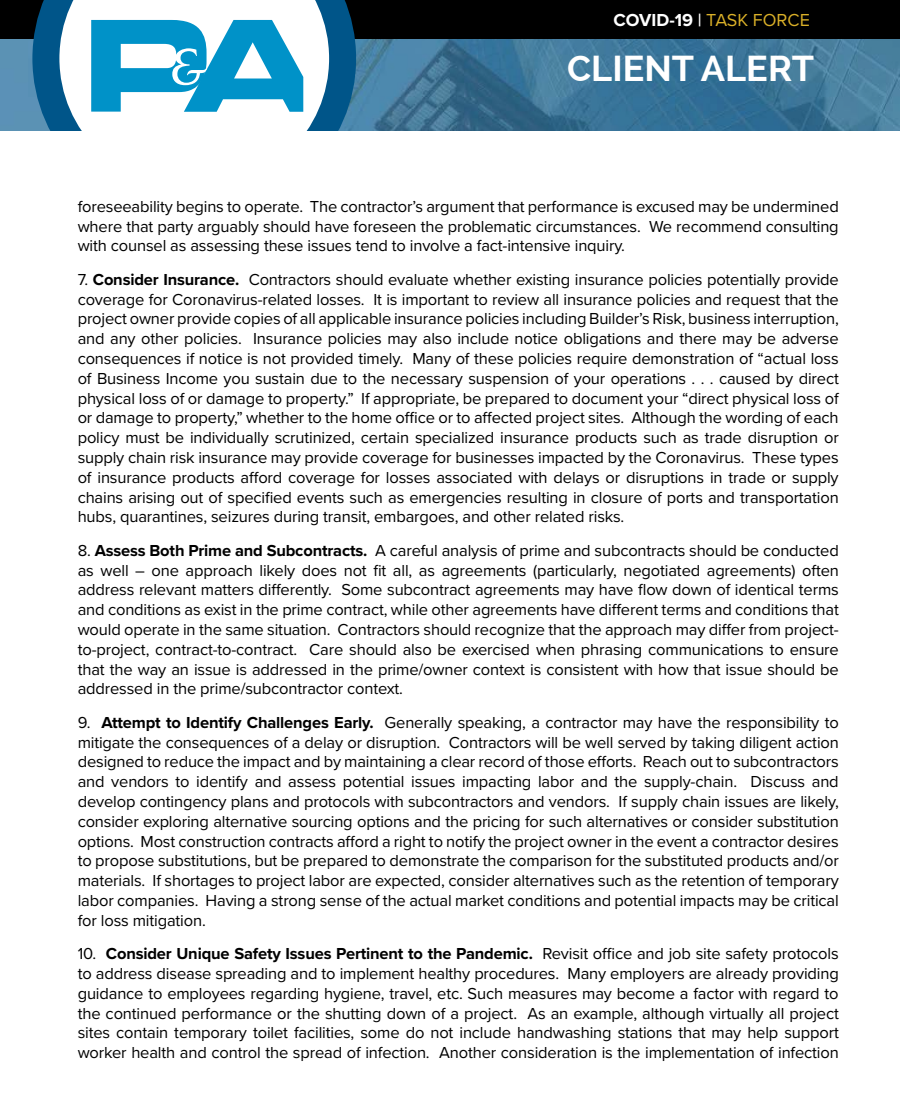
<style>
.page{position:relative;width:900px;height:1118px;background:#fff}
.page>*{position:absolute;margin:0;border:0;box-sizing:border-box;transform-origin:0 0}
.t1{font:700 36px "Raleway";color:#fff}
.t2{font:18px "Proxima Nova";color:#dab028}
.t3{font:16.5px/19.8px "Proxima Nova";letter-spacing:-.01em;color:#000;text-align:justify}
.s1{font-weight:700;color:#fff}
.s2{font-weight:600;color:#fff}
.s3{font-weight:700}
</style>
<div class="page">
<img style="left:0;top:38px;width:900px;height:93px">
<div style="left:0;top:0;width:900px;height:38px;background:#000"></div>
<svg style="left:32px;top:0;width:324px;height:131px"></svg>
<svg style="left:91px;top:20px;width:212px;height:92px"></svg>
<p class="t2" style="left:614px;top:9px;width:198px"><span class="s1">COVID-19</span> <span class="s2">|</span> TASK FORCE</p>
<h1 class="t1" style="left:567px;top:47px;width:248px">CLIENT ALERT</h1>
<p class="t3" style="left:78px;top:197px;width:763px">foreseeability begins to operate. The contractor’s argument that performance is excused may be undermined where that party arguably should have foreseen the problematic circumstances. We recommend consulting with counsel as assessing these issues tend to involve a fact-intensive inquiry.</p>
<p class="t3" style="left:78px;top:270px;width:763px">7. <span class="s3">Consider Insurance.</span> Contractors should evaluate whether existing insurance policies potentially provide coverage for Coronavirus-related losses. It is important to review all insurance policies and request that the project owner provide copies of all applicable insurance policies including Builder’s Risk, business interruption, and any other policies. Insurance policies may also include notice obligations and there may be adverse consequences if notice is not provided timely. Many of these policies require demonstration of “actual loss of Business Income you sustain due to the necessary suspension of your operations . . . caused by direct physical loss of or damage to property.” If appropriate, be prepared to document your “direct physical loss of or damage to property,” whether to the home office or to affected project sites. Although the wording of each policy must be individually scrutinized, certain specialized insurance products such as trade disruption or supply chain risk insurance may provide coverage for businesses impacted by the Coronavirus. These types of insurance products afford coverage for losses associated with delays or disruptions in trade or supply chains arising out of specified events such as emergencies resulting in closure of ports and transportation hubs, quarantines, seizures during transit, embargoes, and other related risks.</p>
<p class="t3" style="left:78px;top:540px;width:763px">8. <span class="s3">Assess Both Prime and Subcontracts.</span> A careful analysis of prime and subcontracts should be conducted as well – one approach likely does not fit all, as agreements (particularly, negotiated agreements) often address relevant matters differently. Some subcontract agreements may have flow down of identical terms and conditions as exist in the prime contract, while other agreements have different terms and conditions that would operate in the same situation. Contractors should recognize that the approach may differ from project&shy;to-project, contract-to-contract. Care should also be exercised when phrasing communications to ensure that the way an issue is addressed in the prime/owner context is consistent with how that issue should be addressed in the prime/subcontractor context.</p>
<p class="t3" style="left:78px;top:712px;width:763px">9. <span class="s3">Attempt to Identify Challenges Early.</span> Generally speaking, a contractor may have the responsibility to mitigate the consequences of a delay or disruption. Contractors will be well served by taking diligent action designed to reduce the impact and by maintaining a clear record of those efforts. Reach out to subcontractors and vendors to identify and assess potential issues impacting labor and the supply-chain. Discuss and develop contingency plans and protocols with subcontractors and vendors. If supply chain issues are likely, consider exploring alternative sourcing options and the pricing for such alternatives or consider substitution options. Most construction contracts afford a right to notify the project owner in the event a contractor desires to propose substitutions, but be prepared to demonstrate the comparison for the substituted products and/or materials. If shortages to project labor are expected, consider alternatives such as the retention of temporary labor companies. Having a strong sense of the actual market conditions and potential impacts may be critical for loss mitigation.</p>
<p class="t3" style="left:78px;top:944px;width:763px">10. <span class="s3">Consider Unique Safety Issues Pertinent to the Pandemic.</span> Revisit office and job site safety protocols to address disease spreading and to implement healthy procedures. Many employers are already providing guidance to employees regarding hygiene, travel, etc. Such measures may become a factor with regard to the continued performance or the shutting down of a project. As an example, although virtually all project sites contain temporary toilet facilities, some do not include handwashing stations that may help support worker health and control the spread of infection. Another consideration is the implementation of infection</p>
</div>
